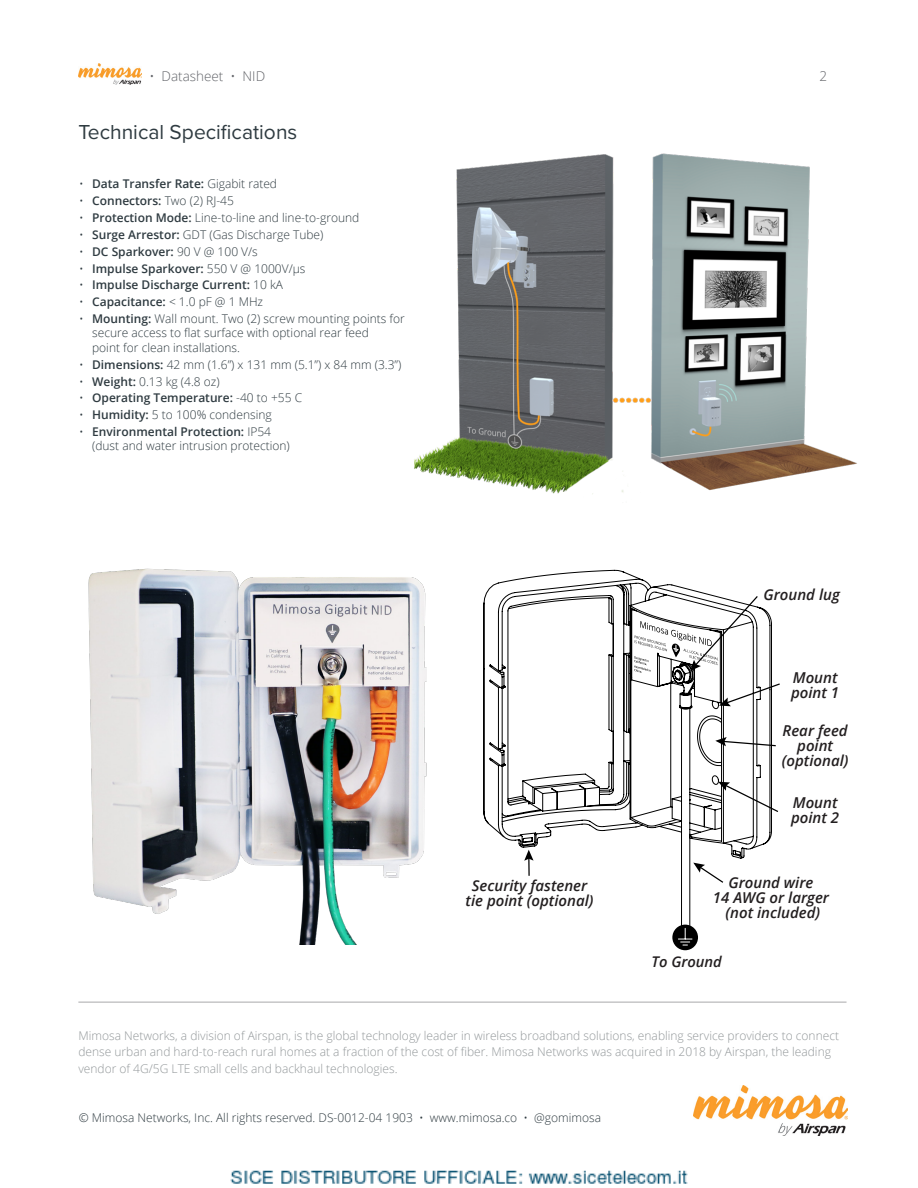
<style>
.page{position:relative;width:918px;height:1188px;background:#fff}
.page>*{position:absolute;margin:0;border:0;box-sizing:border-box;transform-origin:0 0}
._5b_TOCFigsub{font:21px "Proxima Nova";color:#2f3b41}
.t1{font:italic 600 15px/15px "Open Sans";color:#231f20;text-align:center}
.t2{font:italic 600 14.7px "Open Sans";color:#231f20}
.t3{font:300 13.5px "Open Sans";color:#63656a}
.t4{font:300 12px/14.4px "Open Sans";color:#2f3b41}
.t5{font:300 12px/16.5px "Open Sans";color:#929799}
.t6{font:600 12px "Open Sans";color:#2f3b41}
.s1{font-weight:300}
.s2{font-weight:600}
</style>
<div class="page">
<img style="left:693px;top:1085px;width:155px;height:50px">
<hr style="left:78px;top:1002px;width:769px;height:1px;background:#a9a8aa">
<img style="left:79px;top:64px;width:63px;height:20px">
<svg style="left:483px;top:570px;width:289px;height:378px"></svg>
<svg style="left:715px;top:737px;width:61px;height:10px"></svg>
<svg style="left:693px;top:863px;width:32px;height:21px"></svg>
<svg style="left:634px;top:595px;width:125px;height:79px"></svg>
<svg style="left:524px;top:850px;width:10px;height:26px"></svg>
<svg style="left:718px;top:782px;width:60px;height:31px"></svg>
<svg style="left:719px;top:682px;width:61px;height:24px"></svg>
<div style="left:672px;top:925px;width:26px;height:25px;background:#000;border-radius:50%"></div>
<svg style="left:678px;top:928px;width:14px;height:18px"></svg>
<img style="left:414px;top:153px;width:443px;height:341px">
<img style="left:88px;top:568px;width:339px;height:377px">
<img style="left:230px;top:1170px;width:458px;height:14px">
<p class="t3" style="left:149px;top:67px;width:117px">• Datasheet • NID</p>
<p class="t3" style="left:820px;top:67px;width:9px">2</p>
<p class="_5b_TOCFigsub" style="left:78px;top:117px;width:220px">Technical Specifications</p>
<p class="t6" style="left:79px;top:176px;width:199px"><span class="s1">•</span> Data Transfer Rate: <span class="s1">Gigabit rated</span></p>
<p class="t4" style="left:79px;top:193px;width:156px">• <span class="s2">Connectors:</span> Two (2) RJ-45</p>
<p class="t4" style="left:79px;top:210px;width:282px">• <span class="s2">Protection Mode:</span> Line-to-line and line-to-ground</p>
<p class="t4" style="left:79px;top:227px;width:246px">• <span class="s2">Surge Arrestor:</span> GDT (Gas Discharge Tube)</p>
<p class="t6" style="left:79px;top:243px;width:180px"><span class="s1">•</span> DC Sparkover: <span class="s1">90 V @ 100 V/s</span></p>
<p class="t6" style="left:79px;top:260px;width:228px"><span class="s1">•</span> Impulse Sparkover: <span class="s1">550 V @ 1000V/μs</span></p>
<p class="t6" style="left:79px;top:277px;width:205px"><span class="s1">•</span> Impulse Discharge Current: <span class="s1">10 kA</span></p>
<p class="t4" style="left:79px;top:294px;width:185px">• <span class="s2">Capacitance:</span> &lt; 1.0 pF @ 1 MHz</p>
<p class="t4" style="left:92px;top:311px;width:314px;text-indent:-13px">• <span class="s2">Mounting:</span> Wall mount. Two (2) screw mounting points for secure access to flat surface with optional rear feed<br>point for clean installations.</p>
<p class="t4" style="left:79px;top:357px;width:324px">• <span class="s2">Dimensions:</span> 42 mm (1.6”) x 131 mm (5.1”) x 84 mm (3.3”)</p>
<p class="t4" style="left:79px;top:374px;width:142px">• <span class="s2">Weight:</span> 0.13 kg (4.8 oz)</p>
<p class="t6" style="left:79px;top:390px;width:224px"><span class="s1">•</span> Operating Temperature: <span class="s1">-40 to +55 C</span></p>
<p class="t4" style="left:79px;top:407px;width:194px">• <span class="s2">Humidity:</span> 5 to 100% condensing</p>
<p class="t4" style="left:92px;top:424px;width:199px;text-indent:-13px">• <span class="s2">Environmental Protection:</span> IP54 (dust and water intrusion protection)</p>
<p class="t1" style="left:466px;top:878px;width:130px">Security fastener tie point (optional)</p>
<p class="t1" style="left:764px;top:587px;width:78px">Ground lug</p>
<p class="t1" style="left:791px;top:670px;width:50px;text-align:left">Mount point 1</p>
<p class="t1" style="left:782px;top:723px;width:68px">Rear feed point (optional)</p>
<p class="t1" style="left:791px;top:795px;width:50px;text-align:left">Mount point 2</p>
<p class="t1" style="left:713px;top:875px;width:118px">Ground wire<br>14 AWG or larger (not included)</p>
<p class="t2" style="left:651px;top:952px;width:72px">To Ground</p>
<p class="t5" style="left:78px;top:1027px;width:762px">Mimosa Networks, a division of Airspan, is the global technology leader in wireless broadband solutions, enabling service providers to connect dense urban and hard-to-reach rural homes at a fraction of the cost of fiber. Mimosa Networks was acquired in 2018 by Airspan, the leading vendor of 4G/5G LTE small cells and backhaul technologies.</p>
<p class="t4" style="left:79px;top:1110px;width:524px">© Mimosa Networks, Inc. All rights reserved. DS-0012-04 1903 • www.mimosa.co • @gomimosa</p>
</div>
